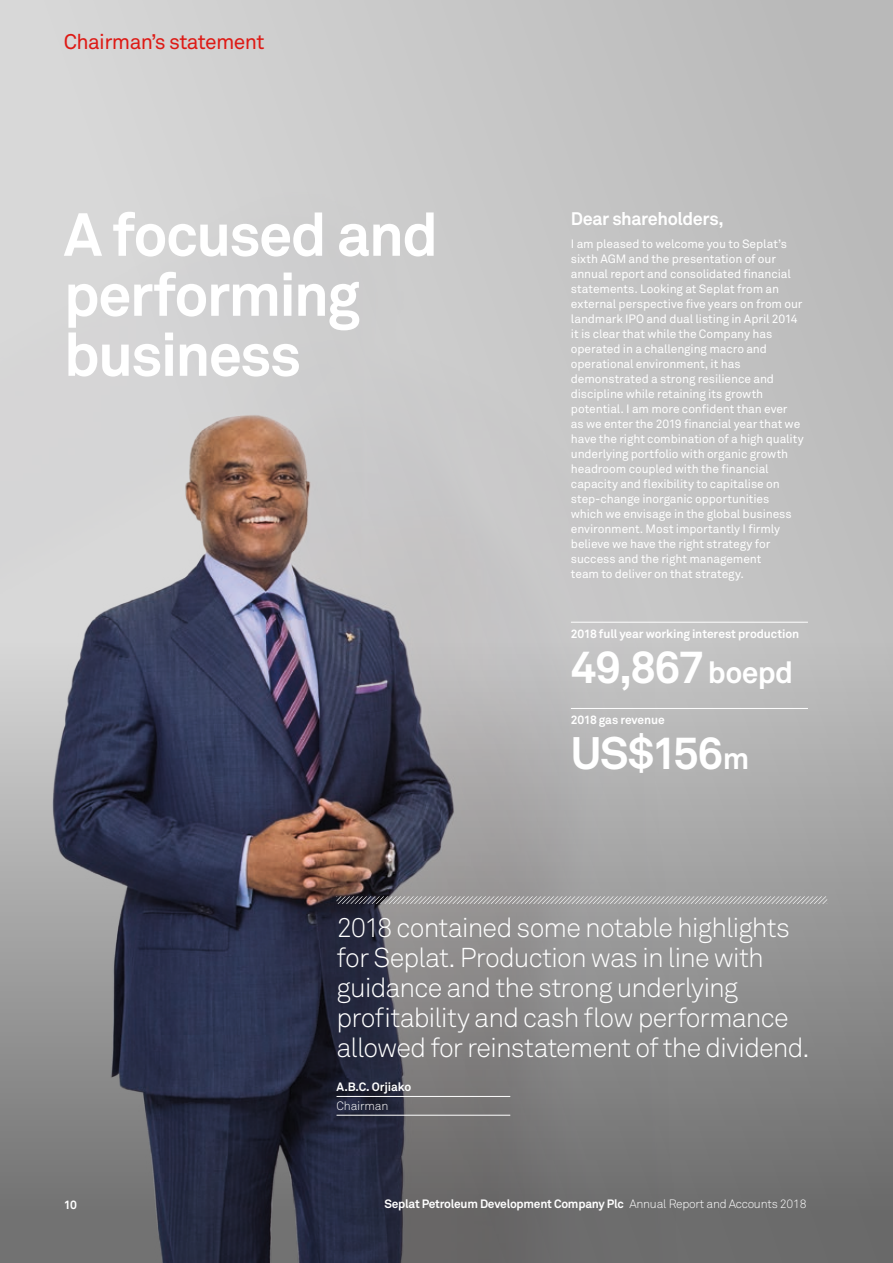
<style>
.page{position:relative;width:893px;height:1263px;background:#fff}
.page>*{position:absolute;margin:0;border:0;box-sizing:border-box;transform-origin:0 0}
.t1{font:700 60px/60px "Akkurat Pro";letter-spacing:-.03em;color:#fff}
.t2{font:700 45px "Akkurat Pro";letter-spacing:-.03em;color:#fff}
.t3{font:300 27px/30px "Akkurat Pro";letter-spacing:-.035em;color:#fff}
.t4{font:21px "Akkurat Pro";letter-spacing:-.03em;color:#de1a15}
.t5{font:700 18px "Akkurat Pro";letter-spacing:-.025em;color:#fff}
.t6{font:12px/15px "Akkurat Pro";letter-spacing:-.01em;color:#fff}
.t7{font:700 12px "Akkurat Pro";letter-spacing:-.015em;color:#fff}
.t8{font:300 12px "Akkurat Pro";letter-spacing:-.01em;color:#fff}
.s1{font-size:30px}
.s2{font-weight:300}
</style>
<div class="page">
<img style="left:0;top:0;width:893px;height:1263px">
<hr style="left:571px;top:622px;width:237px;height:1px;background:#fff">
<hr style="left:571px;top:708px;width:237px;height:1px;background:#fff">
<hr style="left:337px;top:1096px;width:173px;height:1px;background:#fff">
<hr style="left:337px;top:1115px;width:173px;height:1px;background:#fff">
<svg style="left:336px;top:896px;width:491px;height:8px;background:#a3a2a3"></svg>
<h3 class="t4" style="left:64px;top:29px;width:202px">Chairman’s statement</h3>
<h1 class="t1" style="left:64px;top:204px;width:376px">A focused and performing business</h1>
<h3 class="t5" style="left:571px;top:208px;width:154px">Dear shareholders,</h3>
<p class="t6" style="left:571px;top:236px;width:234px">I am pleased to welcome you to Seplat’s sixth AGM and the presentation of our annual report and consolidated financial statements. Looking at Seplat from an external perspective five years on from our landmark IPO and dual listing in April 2014 it is clear that while the Company has operated in a challenging macro and operational environment, it has demonstrated a strong resilience and discipline while retaining its growth potential. I am more confident than ever<br>as we enter the 2019 financial year that we have the right combination of a high quality underlying portfolio with organic growth headroom coupled with the financial capacity and flexibility to capitalise on step-change inorganic opportunities which we envisage in the global business environment. Most importantly I firmly believe we have the right strategy for success and the right management<br>team to deliver on that strategy.</p>
<p class="t7" style="left:571px;top:626px;width:230px">2018 full year working interest production</p>
<h2 class="t2" style="left:571px;top:639px;width:224px">49,867<span class="s1">boepd</span></h2>
<p class="t7" style="left:571px;top:712px;width:95px">2018 gas revenue</p>
<h2 class="t2" style="left:571px;top:725px;width:180px">US$156<span class="s1">m</span></h2>
<h3 class="t3" style="left:337px;top:912px;width:475px">2018 contained some notable highlights for Seplat. Production was in line with guidance and the strong underlying profitability and cash flow performance allowed for reinstatement of the dividend.</h3>
<p class="t7" style="left:337px;top:1080px;width:76px">A.B.C. Orjiako</p>
<p class="t8" style="left:337px;top:1099px;width:53px">Chairman</p>
<p class="t7" style="left:64px;top:1197px;width:15px">10</p>
<p class="t7" style="left:384px;top:1196px;width:424px">Seplat Petroleum Development Company Plc <span class="s2">Annual Report and Accounts 2018</span></p>
</div>
